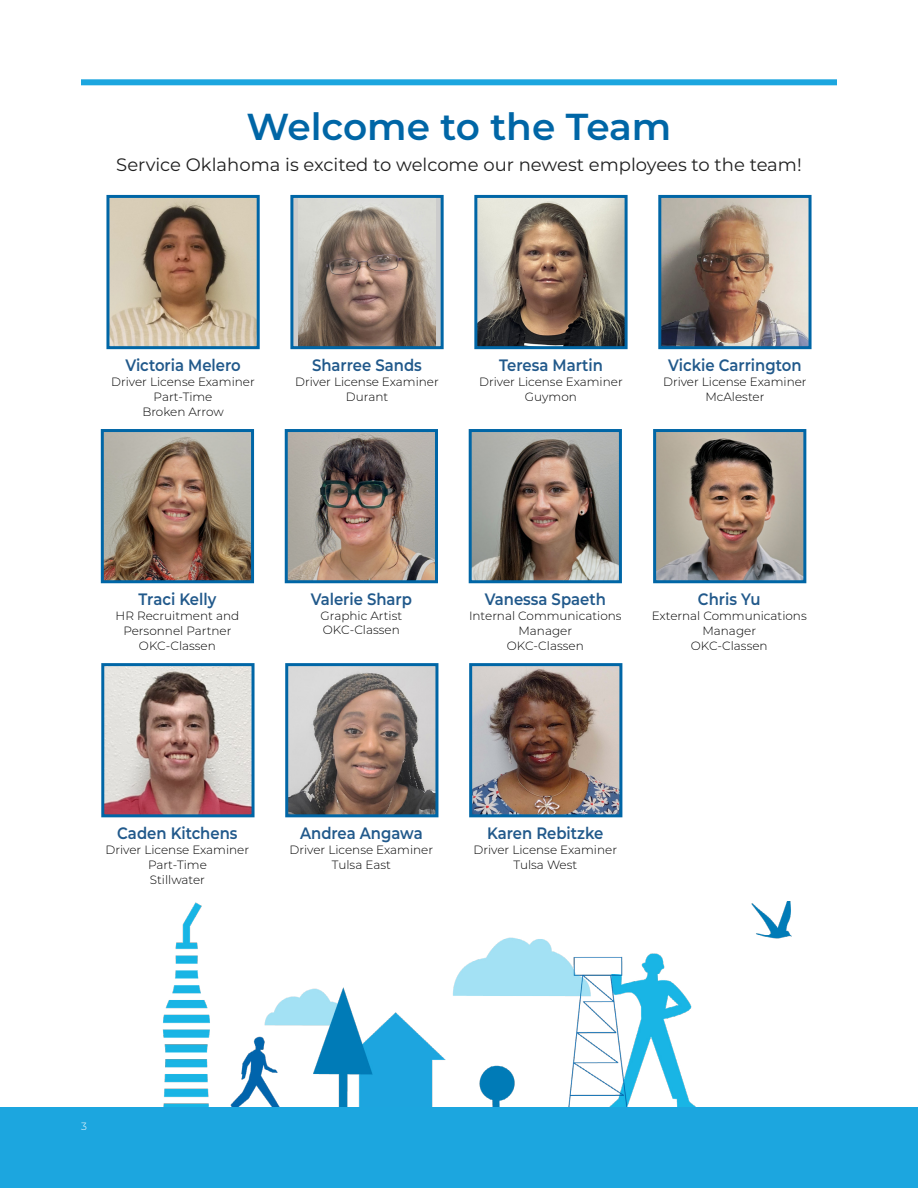
<style>
.page{position:relative;width:918px;height:1188px;background:#fff}
.page>*{position:absolute;margin:0;border:0;box-sizing:border-box;transform-origin:0 0}
.t1{font:600 37.5px "Montserrat";color:#0066a6}
.t2{font:18px "Montserrat";color:#1f1f1f}
.t3{font:600 16.5px "Montserrat";color:#21598b;scale:.9 1}
.t4{font:300 12px/15px "Montserrat";color:#000;text-align:center}
.t5{font:300 10.5px "Montserrat";color:#fff}
</style>
<div class="page">
<img style="left:105px;top:433px;width:145px;height:146px">
<div style="left:101px;top:429px;width:153px;height:154px;border:3px solid #0066a6"></div>
<img style="left:478px;top:199px;width:146px;height:146px">
<div style="left:474px;top:195px;width:154px;height:154px;border:3px solid #0066a6"></div>
<div style="left:292px;top:196px;width:150px;height:152px;background:#ccc"></div>
<img style="left:298px;top:199px;width:138px;height:146px">
<div style="left:290px;top:195px;width:154px;height:154px;border:3px solid #0066a6"></div>
<img style="left:473px;top:667px;width:145px;height:146px">
<div style="left:469px;top:663px;width:153px;height:154px;border:3px solid #0066a6"></div>
<img style="left:289px;top:667px;width:145px;height:146px">
<div style="left:285px;top:663px;width:153px;height:154px;border:3px solid #0066a6"></div>
<img style="left:110px;top:199px;width:146px;height:146px">
<div style="left:106px;top:195px;width:154px;height:154px;border:3px solid #0066a6"></div>
<img style="left:105px;top:667px;width:146px;height:146px">
<div style="left:101px;top:663px;width:154px;height:154px;border:3px solid #0066a6"></div>
<img style="left:289px;top:433px;width:145px;height:146px">
<div style="left:285px;top:429px;width:153px;height:154px;border:3px solid #0066a6"></div>
<img style="left:473px;top:433px;width:145px;height:146px">
<div style="left:469px;top:429px;width:153px;height:154px;border:3px solid #0066a6"></div>
<div style="left:81px;top:79px;width:756px;height:6px;background:#1ca6df"></div>
<div style="left:0;top:1107px;width:918px;height:81px;background:#1ca6df"></div>
<img style="left:657px;top:433px;width:145px;height:146px">
<div style="left:653px;top:429px;width:153px;height:154px;border:3px solid #0066a6"></div>
<img style="left:662px;top:199px;width:146px;height:146px">
<div style="left:658px;top:195px;width:154px;height:154px;border:3px solid #0066a6"></div>
<img style="left:163px;top:902px;width:629px;height:205px">
<h1 class="t1" style="left:247px;top:100px;width:426px">Welcome to the Team</h1>
<h2 class="t2" style="left:116px;top:152px;width:687px">Service Oklahoma is excited to welcome our newest employees to the team!</h2>
<h3 class="t3" style="left:125px;top:354px;width:130px">Victoria Melero</h3>
<p class="t4" style="left:111px;top:374px;width:145px">Driver License Examiner<br>Part-Time<br>Broken Arrow</p>
<h3 class="t3" style="left:312px;top:354px;width:124px">Sharree Sands</h3>
<p class="t4" style="left:295px;top:374px;width:145px">Driver License Examiner<br>Durant</p>
<h3 class="t3" style="left:499px;top:354px;width:117px">Teresa Martin</h3>
<p class="t4" style="left:479px;top:374px;width:145px">Driver License Examiner<br>Guymon</p>
<h3 class="t3" style="left:668px;top:354px;width:150px">Vickie Carrington</h3>
<p class="t4" style="left:663px;top:374px;width:145px">Driver License Examiner<br>McAlester</p>
<h3 class="t3" style="left:138px;top:588px;width:88px">Traci Kelly</h3>
<p class="t4" style="left:116px;top:608px;width:125px">HR Recruitment and<br>Personnel Partner<br>OKC-Classen</p>
<h3 class="t3" style="left:311px;top:588px;width:114px">Valerie Sharp</h3>
<p class="t4" style="left:321px;top:609px;width:83px;line-height:13.5px;text-align:left">Graphic Artist<br>OKC-Classen</p>
<h3 class="t3" style="left:485px;top:588px;width:136px">Vanessa Spaeth</h3>
<p class="t4" style="left:469px;top:608px;width:154px">Internal Communications<br>Manager<br>OKC-Classen</p>
<h3 class="t3" style="left:698px;top:588px;width:71px">Chris Yu</h3>
<p class="t4" style="left:652px;top:608px;width:157px">External Communications<br>Manager<br>OKC-Classen</p>
<h3 class="t3" style="left:117px;top:822px;width:135px">Caden Kitchens</h3>
<p class="t4" style="left:106px;top:842px;width:145px">Driver License Examiner<br>Part-Time<br>Stillwater</p>
<h3 class="t3" style="left:300px;top:822px;width:138px">Andrea Angawa</h3>
<p class="t4" style="left:290px;top:842px;width:145px">Driver License Examiner<br>Tulsa East</p>
<h3 class="t3" style="left:487px;top:822px;width:131px">Karen Rebitzke</h3>
<p class="t4" style="left:474px;top:842px;width:145px">Driver License Examiner<br>Tulsa West</p>
<p class="t5" style="left:81px;top:1119px;width:7px">3</p>
</div>
